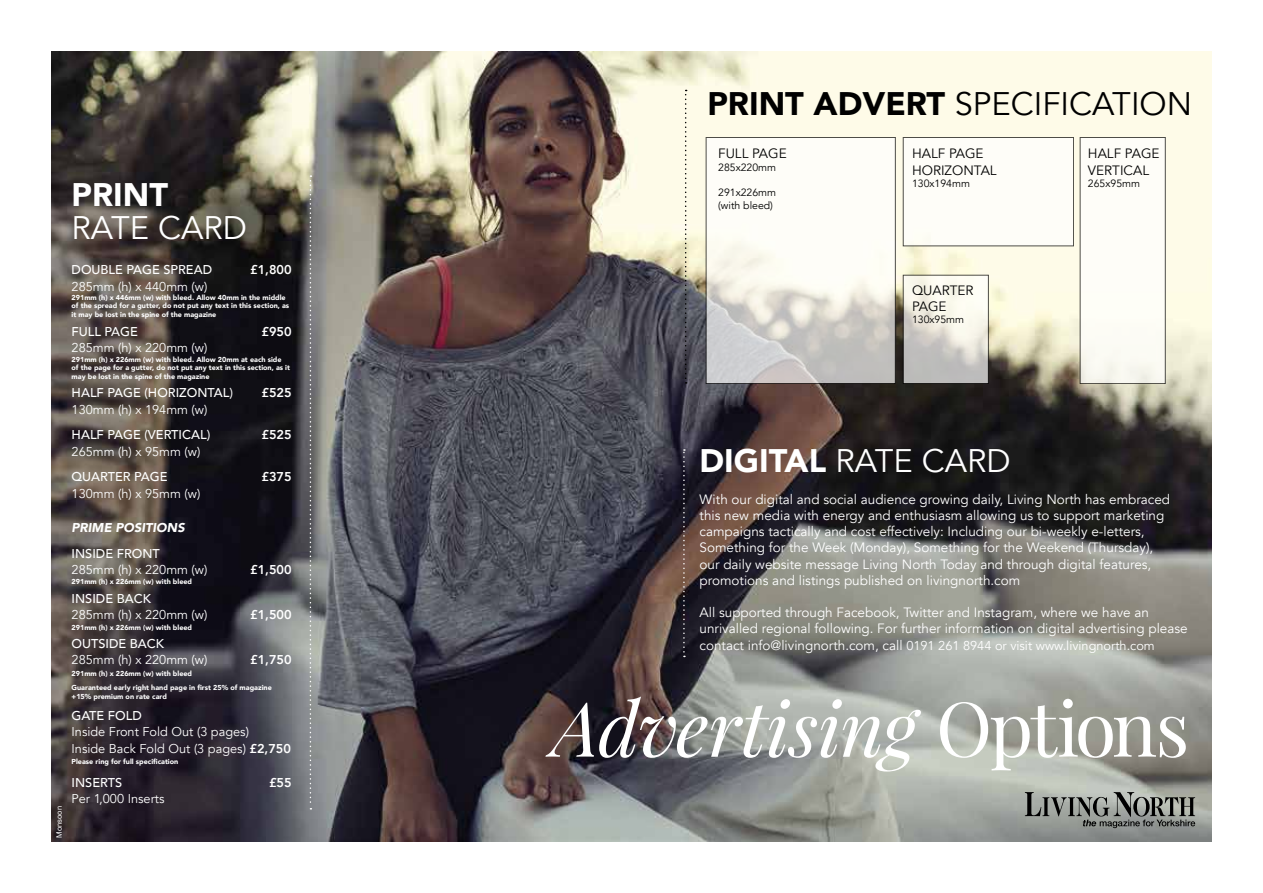
<style>
.page{position:relative;width:1263px;height:893px;background:#fff}
.page>*{position:absolute;margin:0;border:0;box-sizing:border-box;transform-origin:0 0}
.t1{font:italic 75.9px "Playfair Display";letter-spacing:-.005em;color:#fff}
.t2{font:32.55px "Avenir";color:#000}
.t3{font:32.55px "Avenir";color:#fff}
.t4{font:900 32.55px "Avenir";color:#fff}
.t5{font:13.5px/16.2px "Avenir";color:#fff}
.t6{font:13.5px/16.2px "Avenir";color:#000}
.t7{font:12.75px/16.5px "Avenir";color:#fff}
.t8{font:500 12.75px "Avenir";color:#fff}
.t9{font:800 12.75px "Avenir";color:#fff}
.t10{font:italic 900 12.75px "Avenir";color:#fff}
.t11{font:10.5px/12.6px "Avenir";color:#000}
.t12{font:7.5px "Helvetica Neue LT Std";color:#fff}
.t13{font:900 7.2px/8.7px "Avenir";color:#fff}
.s1{font-weight:800}
.s2{font-weight:900}
.s3{font-size:13.5px}
.s4{font-style:normal}
</style>
<div class="page">
<img style="left:51px;top:51px;width:1161px;height:791px">
<svg style="left:310px;top:175px;width:1px;height:634px"></svg>
<svg style="left:683px;top:449px;width:2px;height:208px"></svg>
<svg style="left:708px;top:139px;width:185px;height:243px;fill:#fefdf6"></svg>
<div style="left:903px;top:137px;width:170px;height:109px;background:#fefdf8"></div>
<svg style="left:905px;top:277px;width:81px;height:105px"></svg>
<div style="left:903px;top:275px;width:85px;height:109px;border:1px solid #000"></div>
<div style="left:1080px;top:137px;width:85px;height:247px;background:#fefdf8"></div>
<svg style="left:685px;top:90px;width:2px;height:294px"></svg>
<svg style="left:1025px;top:792px;width:170px;height:36px;background:#7e827d"></svg>
<h2 class="t4" style="left:72px;top:167px;width:98px">PRINT</h2>
<h2 class="t3" style="left:72px;top:209px;width:177px">RATE CARD</h2>
<p class="t12" style="left:55px;top:838px;width:33px;rotate:-90deg">Monsoon</p>
<p class="t8" style="left:72px;top:259px;width:142px">DOUBLE PAGE SPREAD</p>
<p class="t9" style="left:250px;top:260px;width:43px">£1,800</p>
<p class="t7" style="left:72px;top:278px;width:137px">285mm (h) x 440mm (w)</p>
<p class="t8" style="left:72px;top:320px;width:68px">FULL PAGE</p>
<p class="t9" style="left:261px;top:321px;width:32px">£950</p>
<p class="t7" style="left:72px;top:340px;width:137px">285mm (h) x 220mm (w)</p>
<p class="t8" style="left:72px;top:382px;width:163px">HALF PAGE (HORIZONTAL)</p>
<p class="t9" style="left:261px;top:383px;width:32px">£525</p>
<p class="t7" style="left:72px;top:401px;width:137px">130mm (h) x 194mm (w)</p>
<p class="t8" style="left:72px;top:424px;width:140px">HALF PAGE (VERTICAL)</p>
<p class="t9" style="left:261px;top:425px;width:32px">£525</p>
<p class="t7" style="left:72px;top:443px;width:130px">265mm (h) x 95mm (w)</p>
<p class="t8" style="left:72px;top:466px;width:97px">QUARTER PAGE</p>
<p class="t9" style="left:261px;top:467px;width:32px">£375</p>
<p class="t7" style="left:72px;top:485px;width:130px">130mm (h) x 95mm (w)</p>
<p class="t10" style="left:72px;top:517px;width:115px">PRIME POSITIONS</p>
<p class="t8" style="left:72px;top:542px;width:90px">INSIDE FRONT</p>
<p class="t7" style="left:72px;top:562px;width:137px">285mm (h) x 220mm (w)</p>
<p class="t9" style="left:250px;top:560px;width:43px">£1,500</p>
<p class="t8" style="left:72px;top:587px;width:81px">INSIDE BACK</p>
<p class="t7" style="left:72px;top:607px;width:137px">285mm (h) x 220mm (w)</p>
<p class="t9" style="left:250px;top:605px;width:43px">£1,500</p>
<p class="t8" style="left:72px;top:632px;width:94px">OUTSIDE BACK</p>
<p class="t7" style="left:72px;top:652px;width:137px">285mm (h) x 220mm (w)</p>
<p class="t9" style="left:250px;top:650px;width:43px">£1,750</p>
<p class="t13" style="left:72px;top:683px;width:202px">Guaranteed early right hand page in first 25% of magazine +15% premium on rate card</p>
<p class="t8" style="left:72px;top:704px;width:72px">GATE FOLD</p>
<p class="t7" style="left:72px;top:724px;width:221px">Inside Front Fold Out (3 pages)<br>Inside Back Fold Out (3 pages) <span class="s1">£2,750</span></p>
<p class="t8" style="left:72px;top:771px;width:52px">INSERTS</p>
<p class="t9" style="left:269px;top:772px;width:24px">£55</p>
<p class="t7" style="left:72px;top:791px;width:94px">Per 1,000 Inserts</p>
<p class="t13" style="left:72px;top:293px;width:219px">291mm (h) x 446mm (w) with bleed. Allow 40mm in the middle of the spread for a gutter, do not put any text in this section, as it may be lost in the spine of the magazine</p>
<p class="t13" style="left:72px;top:355px;width:220px">291mm (h) x 226mm (w) with bleed. Allow 20mm at each side of the page for a gutter, do not put any text in this section, as it may be lost in the spine of the magazine</p>
<p class="t13" style="left:72px;top:577px;width:122px">291mm (h) x 226mm (w) with bleed</p>
<p class="t13" style="left:72px;top:623px;width:122px">291mm (h) x 226mm (w) with bleed</p>
<p class="t13" style="left:72px;top:669px;width:122px">291mm (h) x 226mm (w) with bleed</p>
<p class="t13" style="left:72px;top:757px;width:108px">Please ring for full specification</p>
<h2 class="t2" style="left:707px;top:85px;width:486px"><span class="s2">PRINT ADVERT</span> SPECIFICATION</h2>
<p class="t6" style="left:718px;top:146px;width:70px">FULL PAGE</p>
<p class="t11" style="left:718px;top:161px;width:59px">285x220mm</p>
<p class="t11" style="left:718px;top:186px;width:59px">291x226mm (with bleed)</p>
<p class="t6" style="left:912px;top:146px;width:86px">HALF PAGE<br>HORIZONTAL</p>
<p class="t11" style="left:912px;top:177px;width:59px">130x194mm</p>
<p class="t6" style="left:1088px;top:146px;width:73px">HALF PAGE<br>VERTICAL</p>
<p class="t11" style="left:1088px;top:177px;width:54px">265x95mm</p>
<p class="t6" style="left:912px;top:282px;width:63px">QUARTER<br>PAGE</p>
<p class="t11" style="left:912px;top:314px;width:54px">130x95mm</p>
<h2 class="t3" style="left:699px;top:442px;width:313px"><span class="s2">DIGITAL</span> RATE CARD</h2>
<p class="t5" style="left:699px;top:491px;width:472px">With our digital and social audience growing daily, Living North has embraced this new media with energy and enthusiasm allowing us to support marketing campaigns tactically and cost effectively: Including our bi-weekly e-letters, Something for the Week (Monday), Something for the Weekend (Thursday), our daily website message Living North Today and through digital features, promotions and listings published on livingnorth.com</p>
<p class="t5" style="left:699px;top:605px;width:490px">All supported through Facebook, Twitter and Instagram, where we have an unrivalled regional following. For further information on digital advertising please</p>
<p class="t7" style="left:699px;top:637px;width:457px"><span class="s3">contact info@livingnorth.com, call</span> 0191 261 8944 or visit www.livingnorth.com</p>
<h1 class="t1" style="left:552px;top:678px;width:639px">Advertising <span class="s4">Options</span></h1>
</div>
